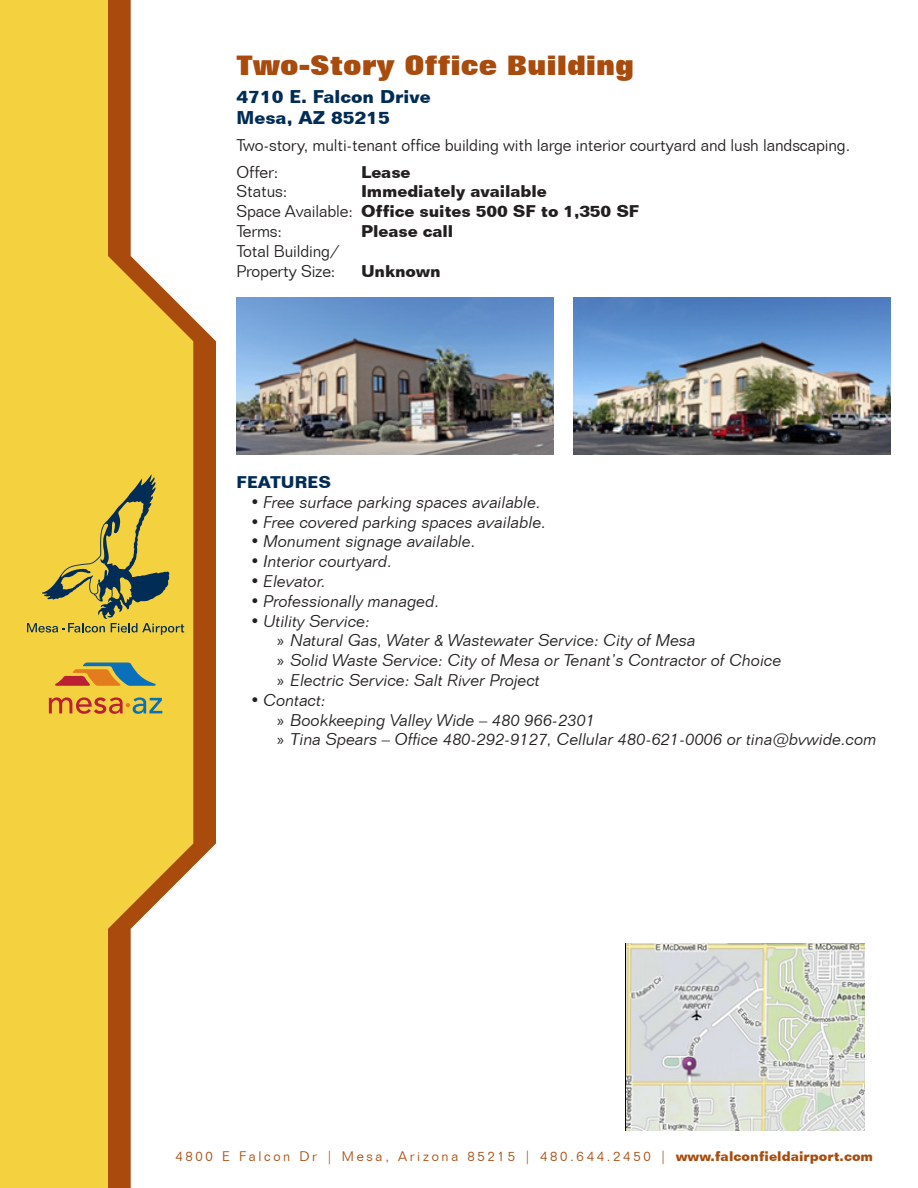
<style>
.page{position:relative;width:918px;height:1188px;background:#fff}
.page>*{position:absolute;margin:0;border:0;box-sizing:border-box;transform-origin:0 0}
.t1{font:800 27px "Folio BT";color:#a84b0d}
.t2{font:700 18px "Folio BT";color:#002c55}
.t3{font:italic 300 16.5px "Folio BT";color:#231f20}
.t4{font:300 16.5px "Folio BT";letter-spacing:-.01em;color:#231f20}
.t5{font:700 16.5px "Folio BT";letter-spacing:-.01em;color:#231f20}
.t6{font:700 16.5px "Folio BT";color:#002c55}
.t7{font:300 13.5px "Folio BT";letter-spacing:.2em;color:#a84b0d}
.s1{font-weight:300}
.s2{font-family:"Myriad Pro";font-weight:400;font-style:normal}
.s3{font-weight:700}
</style>
<div class="page">
<svg style="left:193px;top:318px;width:23px;height:549px;fill:#a84b0d"></svg>
<svg style="left:0;top:0;width:193px;height:1188px;fill:#f4d13f"></svg>
<svg style="left:27px;top:474px;width:157px;height:161px"></svg>
<svg style="left:55px;top:663px;width:101px;height:23px"></svg>
<svg style="left:49px;top:697px;width:113px;height:17px"></svg>
<img style="left:625px;top:943px;width:239px;height:188px">
<img style="left:237px;top:297px;width:317px;height:157px">
<img style="left:574px;top:297px;width:317px;height:157px">
<p class="t1" style="left:237px;top:48px;width:399px">Two-Story Office Building</p>
<p class="t2" style="left:237px;top:85px;width:196px">4710 E. Falcon Drive</p>
<p class="t2" style="left:237px;top:107px;width:155px">Mesa, AZ 85215</p>
<p class="t4" style="left:237px;top:135px;width:615px">Two-story, multi-tenant office building with large interior courtyard and lush landscaping.</p>
<p class="t4" style="left:237px;top:162px;width:43px">Offer:</p>
<p class="t5" style="left:361px;top:162px;width:51px">Lease</p>
<p class="t4" style="left:237px;top:181px;width:52px">Status:</p>
<p class="t5" style="left:361px;top:181px;width:187px">Immediately available</p>
<p class="t5" style="left:237px;top:201px;width:404px"><span class="s1">Space Available:</span> Office suites 500 SF to 1,350 SF</p>
<p class="t4" style="left:237px;top:221px;width:47px">Terms:</p>
<p class="t5" style="left:361px;top:221px;width:94px">Please call</p>
<p class="t4" style="left:237px;top:241px;width:104px">Total Building/</p>
<p class="t4" style="left:237px;top:261px;width:100px">Property Size:</p>
<p class="t5" style="left:361px;top:261px;width:81px">Unknown</p>
<p class="t6" style="left:237px;top:472px;width:96px">FEATURES</p>
<p class="t3" style="left:250px;top:492px;width:292px">• Free surface parking spaces available.</p>
<p class="t3" style="left:250px;top:512px;width:298px">• Free covered parking spaces available.</p>
<p class="t3" style="left:250px;top:532px;width:227px">• Monument signage available.</p>
<p class="t3" style="left:250px;top:551px;width:144px">• Interior courtyard.</p>
<p class="t3" style="left:250px;top:571px;width:77px">• Elevator.</p>
<p class="t3" style="left:250px;top:591px;width:191px">• Professionally managed.</p>
<p class="t3" style="left:250px;top:611px;width:122px">• Utility Service:</p>
<p class="t3" style="left:277px;top:631px;width:420px"><span class="s2">»</span> Natural Gas, Water &amp; Wastewater Service: City of Mesa</p>
<p class="t3" style="left:277px;top:650px;width:506px"><span class="s2">»</span> Solid Waste Service: City of Mesa or Tenant’s Contractor of Choice</p>
<p class="t3" style="left:277px;top:670px;width:265px"><span class="s2">»</span> Electric Service: Salt River Project</p>
<p class="t3" style="left:250px;top:690px;width:77px">• Contact:</p>
<p class="t3" style="left:277px;top:710px;width:320px"><span class="s2">»</span> Bookkeeping Valley Wide – 480 966-2301</p>
<p class="t3" style="left:277px;top:730px;width:601px"><span class="s2">»</span> Tina Spears – Office 480-292-9127, Cellular 480-621-0006 or tina@bvwide.com</p>
<p class="t7" style="left:175px;top:1148px;width:699px">4800 E Falcon Dr | Mesa, Arizona 85215 | 480.644.2450 | <span class="s3">www.falconfieldairport.com</span></p>
</div>
